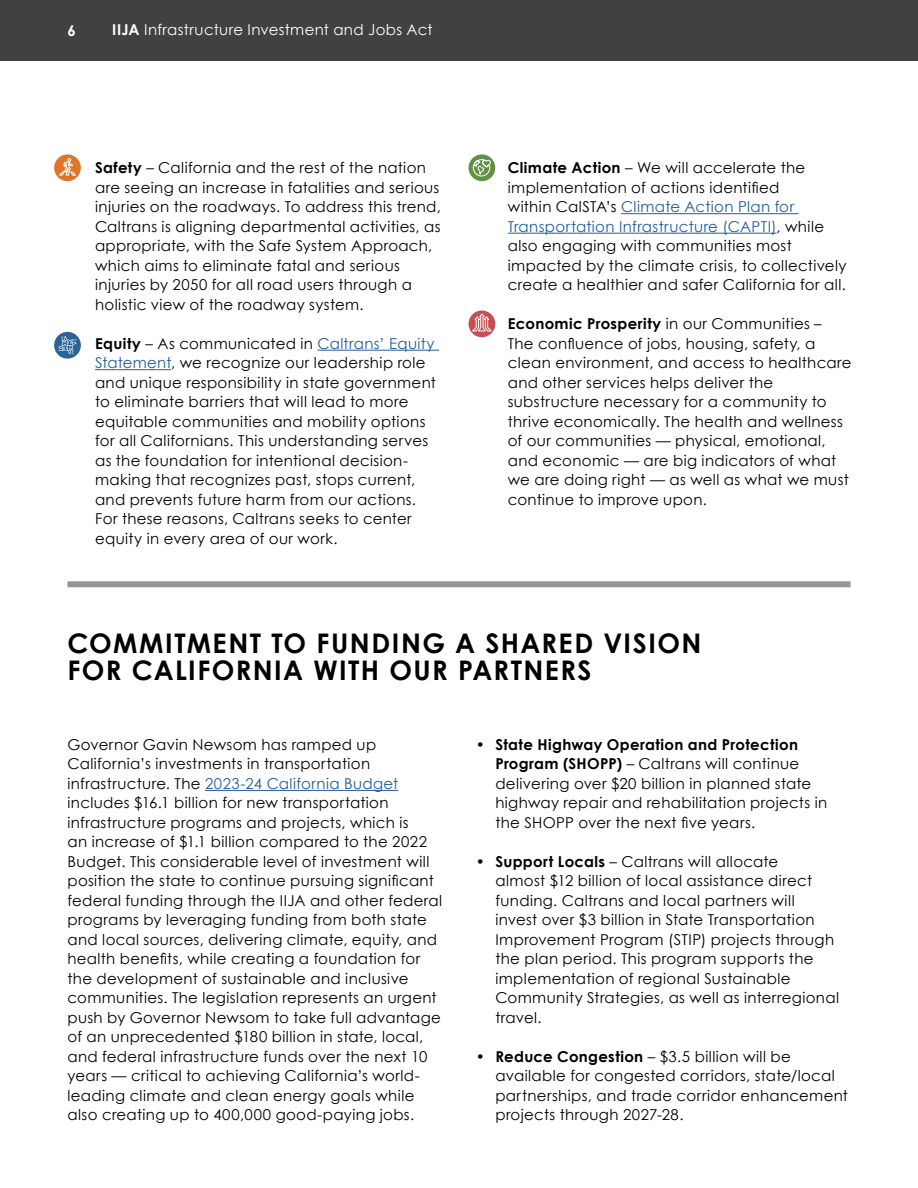
<style>
.page{position:relative;width:918px;height:1188px;background:#fff}
.page>*{position:absolute;margin:0;border:0;box-sizing:border-box;transform-origin:0 0}
.subhead{font:700 27px/27px "Century Gothic";letter-spacing:.05em;color:#000}
.body{font:15px/19.5px "Century Gothic";letter-spacing:.025em;color:#000}
.t1{font:15px "Century Gothic";letter-spacing:.02em;color:#fff}
.t2{font:700 15px "Century Gothic";color:#fff}
.s1{font-weight:700}
.s2{color:#215e9e}
</style>
<div class="page">
<div style="left:0;top:0;width:918px;height:60px;background:#414042"></div>
<hr style="left:317px;top:350px;width:122px;height:1px;background:#215e9e">
<hr style="left:95px;top:369px;width:76px;height:1px;background:#215e9e">
<hr style="left:621px;top:213px;width:178px;height:1px;background:#215e9e">
<hr style="left:508px;top:233px;width:268px;height:1px;background:#215e9e">
<hr style="left:205px;top:790px;width:193px;height:1px;background:#215e9e">
<svg style="left:54px;top:154px;width:27px;height:27px"></svg>
<svg style="left:58px;top:154px;width:18px;height:26px"></svg>
<svg style="left:54px;top:332px;width:27px;height:27px"></svg>
<svg style="left:58px;top:336px;width:19px;height:19px"></svg>
<div style="left:469px;top:154px;width:26px;height:27px;background:#639143;border-radius:50%"></div>
<svg style="left:473px;top:155px;width:18px;height:22px"></svg>
<div style="left:469px;top:311px;width:26px;height:26px;background:#ca4d52;border-radius:50%"></div>
<svg style="left:471px;top:313px;width:22px;height:19px"></svg>
<div style="left:68px;top:581px;width:782px;height:6px;background:#939598"></div>
<p class="t2" style="left:68px;top:21px;width:10px">6</p>
<p class="t1" style="left:112px;top:21px;width:322px"><span class="s1">IIJA</span> Infrastructure Investment and Jobs Act</p>
<p class="body" style="left:95px;top:158px;width:347px"><span class="s1">Safety</span> – California and the rest of the nation are seeing an increase in fatalities and serious injuries on the roadways. To address this trend, Caltrans is aligning departmental activities, as appropriate, with the Safe System Approach, which aims to eliminate fatal and serious injuries by 2050 for all road users through a holistic view of the roadway system.</p>
<p class="body" style="left:95px;top:333px;width:342px"><span class="s1">Equity</span> – As communicated in <span class="s2">Caltrans’ Equity Statement</span>, we recognize our leadership role and unique responsibility in state government to eliminate barriers that will lead to more equitable communities and mobility options for all Californians. This understanding serves as the foundation for intentional decision&shy;making that recognizes past, stops current, and prevents future harm from our actions.<br>For these reasons, Caltrans seeks to center equity in every area of our work.</p>
<p class="body" style="left:508px;top:158px;width:340px"><span class="s1">Climate Action</span> – We will accelerate the implementation of actions identified<br>within CalSTA’s <span class="s2">Climate Action Plan for Transportation Infrastructure (CAPTI)</span>, while also engaging with communities most impacted by the climate crisis, to collectively create a healthier and safer California for all.</p>
<p class="body" style="left:508px;top:314px;width:345px"><span class="s1">Economic Prosperity</span> in our Communities – The confluence of jobs, housing, safety, a clean environment, and access to healthcare and other services helps deliver the substructure necessary for a community to thrive economically. The health and wellness of our communities — physical, emotional, and economic — are big indicators of what we are doing right — as well as what we must continue to improve upon.</p>
<p class="subhead" style="left:68px;top:629px;width:636px">COMMITMENT TO FUNDING A SHARED VISION<br>FOR CALIFORNIA WITH OUR PARTNERS</p>
<p class="body" style="left:68px;top:735px;width:376px">Governor Gavin Newsom has ramped up California’s investments in transportation infrastructure. The <span class="s2">2023-24 California Budget </span>includes $16.1 billion for new transportation infrastructure programs and projects, which is<br>an increase of $1.1 billion compared to the 2022<br>Budget. This considerable level of investment will position the state to continue pursuing significant federal funding through the IIJA and other federal programs by leveraging funding from both state and local sources, delivering climate, equity, and health benefits, while creating a foundation for the development of sustainable and inclusive communities. The legislation represents an urgent push by Governor Newsom to take full advantage of an unprecedented $180 billion in state, local, and federal infrastructure funds over the next 10 years — critical to achieving California’s world&shy;leading climate and clean energy goals while also creating up to 400,000 good-paying jobs.</p>
<p class="body" style="left:495px;top:735px;width:333px;text-indent:-20px">• <span class="s1">State Highway Operation and Protection Program (SHOPP)</span> – Caltrans will continue delivering over $20 billion in planned state highway repair and rehabilitation projects in the SHOPP over the next five years.</p>
<p class="body" style="left:495px;top:852px;width:345px;text-indent:-20px">• <span class="s1">Support Locals</span> – Caltrans will allocate<br>almost $12 billion of local assistance direct funding. Caltrans and local partners will invest over $3 billion in State Transportation Improvement Program (STIP) projects through the plan period. This program supports the implementation of regional Sustainable Community Strategies, as well as interregional travel.</p>
<p class="body" style="left:495px;top:1047px;width:354px;text-indent:-20px">• <span class="s1">Reduce Congestion</span> – $3.5 billion will be available for congested corridors, state/local partnerships, and trade corridor enhancement projects through 2027-28.</p>
</div>
